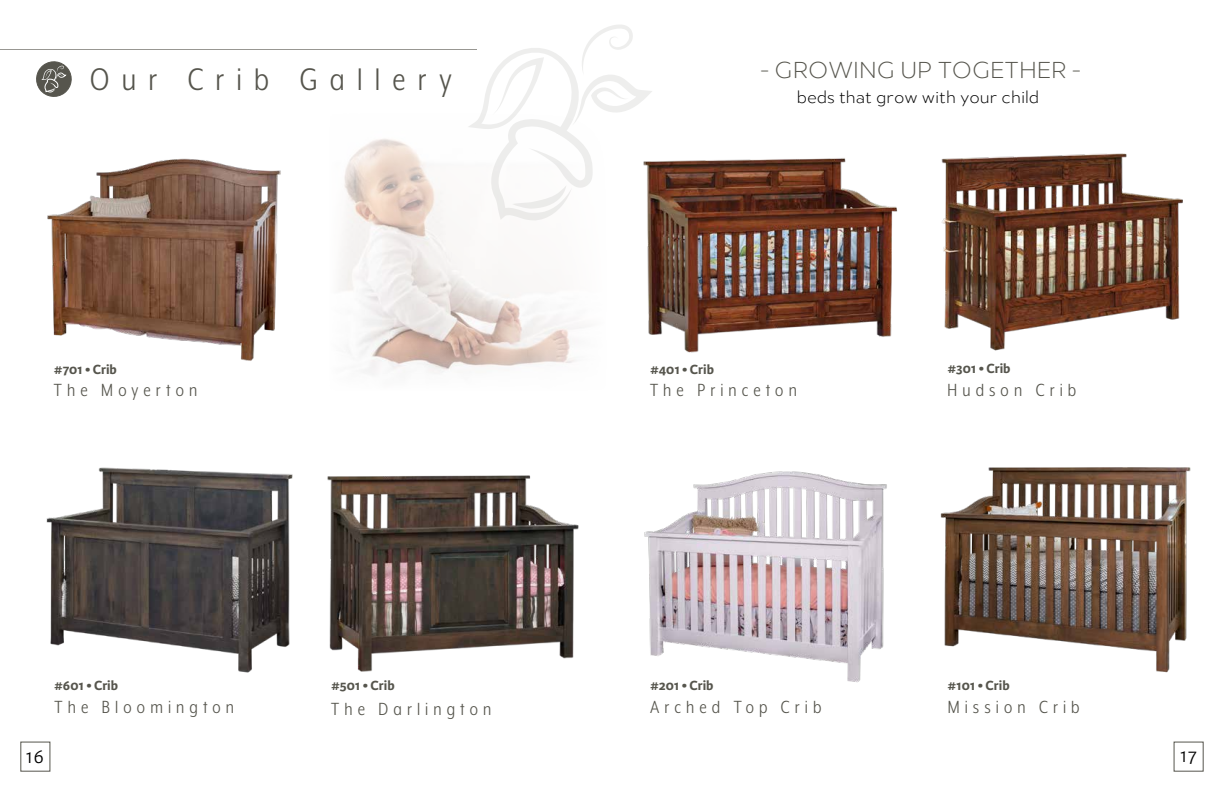
<style>
.page{position:relative;width:1224px;height:792px;background:#fff}
.page>*{position:absolute;margin:0;border:0;box-sizing:border-box;transform-origin:0 0}
.t1{font:36px "Mr Eaves XL Mod Nar OT";letter-spacing:.34em;color:#56554d}
.t2{font:300 24.8px "Merel";color:#56554d}
.t3{font:20.2px "Mr Eaves XL Mod Nar OT";letter-spacing:.255em;color:#56554d}
.t4{font:300 20.2px "Karmina Sans";color:#000}
.t5{font:300 19.2px "Merel";color:#000}
.t6{font:700 14.1px "Karmina Sans";color:#56554d}
</style>
<div class="page">
<img style="left:339px;top:139px;width:243px;height:236px">
<hr style="left:0;top:49px;width:477px;height:1px;background:#56554d">
<svg style="left:36px;top:61px;width:36px;height:36px"></svg>
<svg style="left:468px;top:25px;width:184px;height:196px"></svg>
<img style="left:47px;top:158px;width:234px;height:203px">
<img style="left:46px;top:467px;width:247px;height:206px">
<img style="left:327px;top:475px;width:252px;height:197px">
<img style="left:641px;top:135px;width:257px;height:218px">
<img style="left:941px;top:153px;width:242px;height:198px">
<img style="left:644px;top:471px;width:243px;height:212px">
<img style="left:940px;top:467px;width:251px;height:206px">
<h1 class="t1" style="left:90px;top:60px;width:363px">Our Crib Gallery</h1>
<p class="t6" style="left:54px;top:361px;width:64px">#701 • Crib</p>
<p class="t3" style="left:54px;top:379px;width:145px">The Moyerton</p>
<p class="t2" style="left:760px;top:52px;width:322px">- GROWING UP TOGETHER -</p>
<p class="t5" style="left:797px;top:83px;width:244px">beds that grow with your child</p>
<p class="t6" style="left:650px;top:361px;width:66px">#401 • Crib</p>
<p class="t6" style="left:948px;top:360px;width:65px">#301 • Crib</p>
<p class="t3" style="left:650px;top:379px;width:148px">The Princeton</p>
<p class="t3" style="left:948px;top:379px;width:130px">Hudson Crib</p>
<p class="t6" style="left:54px;top:677px;width:66px">#601 • Crib</p>
<p class="t3" style="left:54px;top:696px;width:181px">The Bloomington</p>
<p class="t6" style="left:331px;top:677px;width:65px">#501 • Crib</p>
<p class="t6" style="left:650px;top:677px;width:65px">#201 • Crib</p>
<p class="t3" style="left:331px;top:698px;width:162px">The Darlington</p>
<p class="t3" style="left:650px;top:696px;width:173px">Arched Top Crib</p>
<p class="t6" style="left:948px;top:677px;width:64px">#101 • Crib</p>
<p class="t3" style="left:948px;top:696px;width:133px">Mission Crib</p>
<p class="t4" style="left:26px;top:746px;width:20px">16</p>
<p class="t4" style="left:1180px;top:745px;width:18px">17</p>
</div>
